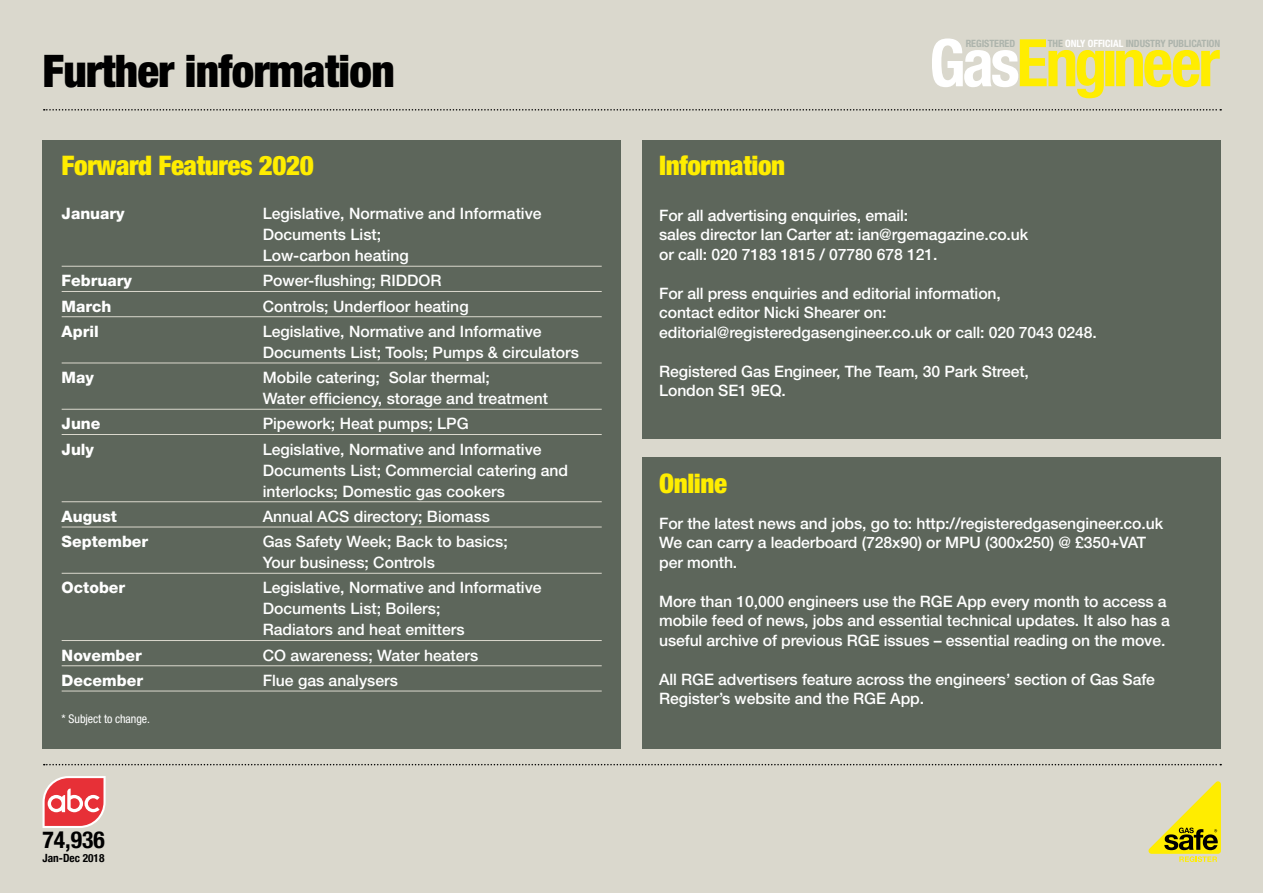
<style>
.page{position:relative;width:1263px;height:893px;background:#dad8cd}
.page>*{position:absolute;margin:0;border:0;box-sizing:border-box;transform-origin:0 0}
.t1{font:900 condensed 45px "Helvetica Neue";letter-spacing:-.015em;color:#000}
.t2{font:900 condensed 27px "Helvetica Neue";letter-spacing:-.015em;color:#ffed00}
.t3{font:700 condensed 23.55px "Helvetica Neue";color:#000}
.t4{font:500 15.75px/19.5px "Helvetica Neue";letter-spacing:-.005em;color:#fff}
.t5{font:800 15.75px "Helvetica Neue";color:#fff}
.t6{font:condensed 12px "Helvetica Neue";letter-spacing:-.005em;color:#fff}
.t7{font:700 condensed 11.25px "Helvetica Neue";color:#000}
.t8{font:700 condensed 10.05px "Helvetica Neue";letter-spacing:-.005em;color:#adb4ac}
.s1{color:#fff}
</style>
<div class="page">
<div style="left:43px;top:140px;width:578px;height:608px;background:#5d665b"></div>
<div style="left:642px;top:140px;width:578px;height:299px;background:#5d665b"></div>
<div style="left:642px;top:457px;width:578px;height:291px;background:#5d665b"></div>
<svg style="left:44px;top:764px;width:1177px;height:1px"></svg>
<svg style="left:44px;top:109px;width:1177px;height:2px"></svg>
<svg style="left:1148px;top:781px;width:73px;height:81px"></svg>
<hr style="left:62px;top:266px;width:540px;height:1px;background:#dad8cd">
<hr style="left:62px;top:291px;width:540px;height:1px;background:#dad8cd">
<hr style="left:62px;top:316px;width:540px;height:1px;background:#dad8cd">
<hr style="left:62px;top:363px;width:540px;height:1px;background:#dad8cd">
<hr style="left:62px;top:409px;width:540px;height:1px;background:#dad8cd">
<hr style="left:62px;top:434px;width:540px;height:1px;background:#dad8cd">
<hr style="left:62px;top:501px;width:540px;height:1px;background:#dad8cd">
<hr style="left:62px;top:527px;width:540px;height:1px;background:#dad8cd">
<hr style="left:62px;top:573px;width:540px;height:1px;background:#dad8cd">
<hr style="left:62px;top:640px;width:540px;height:1px;background:#dad8cd">
<hr style="left:62px;top:665px;width:540px;height:1px;background:#dad8cd">
<hr style="left:62px;top:691px;width:540px;height:1px;background:#dad8cd">
<svg style="left:932px;top:38px;width:288px;height:60px"></svg>
<svg style="left:43px;top:776px;width:63px;height:52px;background:#ec7579"></svg>
<h1 class="t1" style="left:43px;top:44px;width:354px">Further information</h1>
<p class="t8" style="left:966px;top:37px;width:51px">REGISTERED</p>
<p class="t8" style="left:1048px;top:37px;width:174px">THE <span class="s1">ONLY OFFICIAL</span> INDUSTRY PUBLICATION</p>
<h2 class="t2" style="left:62px;top:149px;width:254px">Forward Features 2020</h2>
<h2 class="t2" style="left:659px;top:149px;width:128px">Information</h2>
<p class="t5" style="left:62px;top:204px;width:65px">January</p>
<p class="t4" style="left:263px;top:203px;width:280px;line-height:21px">Legislative, Normative and Informative<br>Documents List;<br>Low-carbon heating</p>
<p class="t5" style="left:62px;top:271px;width:72px">February</p>
<p class="t4" style="left:263px;top:271px;width:180px">Power-flushing; RIDDOR</p>
<p class="t5" style="left:62px;top:297px;width:51px">March</p>
<p class="t4" style="left:263px;top:296px;width:207px">Controls; Underfloor heating</p>
<p class="t5" style="left:62px;top:322px;width:39px">April</p>
<p class="t4" style="left:263px;top:321px;width:318px;line-height:21px">Legislative, Normative and Informative<br>Documents List; Tools; Pumps &amp; circulators</p>
<p class="t5" style="left:62px;top:368px;width:34px">May</p>
<p class="t4" style="left:263px;top:367px;width:287px;line-height:21px">Mobile catering; Solar thermal;<br>Water efficiency, storage and treatment</p>
<p class="t5" style="left:62px;top:414px;width:40px">June</p>
<p class="t4" style="left:263px;top:414px;width:207px">Pipework; Heat pumps; LPG</p>
<p class="t5" style="left:62px;top:440px;width:34px">July</p>
<p class="t4" style="left:263px;top:438px;width:307px;line-height:21px">Legislative, Normative and Informative<br>Documents List; Commercial catering and interlocks; Domestic gas cookers</p>
<p class="t5" style="left:62px;top:507px;width:57px">August</p>
<p class="t4" style="left:263px;top:506px;width:229px">Annual ACS directory; Biomass</p>
<p class="t5" style="left:62px;top:532px;width:88px">September</p>
<p class="t4" style="left:263px;top:531px;width:247px;line-height:21px">Gas Safety Week; Back to basics;<br>Your business; Controls</p>
<p class="t5" style="left:62px;top:578px;width:65px">October</p>
<p class="t4" style="left:263px;top:577px;width:280px;line-height:21px">Legislative, Normative and Informative<br>Documents List; Boilers;<br>Radiators and heat emitters</p>
<p class="t5" style="left:62px;top:646px;width:82px">November</p>
<p class="t4" style="left:263px;top:645px;width:217px">CO awareness; Water heaters</p>
<p class="t5" style="left:62px;top:671px;width:83px">December</p>
<p class="t4" style="left:263px;top:670px;width:137px">Flue gas analysers</p>
<p class="t6" style="left:62px;top:711px;width:90px">* Subject to change.</p>
<p class="t4" style="left:659px;top:205px;width:371px">For all advertising enquiries, email:<br>sales director Ian Carter at: ian@rgemagazine.co.uk or call: 020 7183 1815 / 07780 678 121.</p>
<p class="t4" style="left:659px;top:283px;width:439px">For all press enquiries and editorial information,<br>contact editor Nicki Shearer on: editorial@registeredgasengineer.co.uk or call: 020 7043 0248.</p>
<p class="t4" style="left:659px;top:361px;width:371px">Registered Gas Engineer, The Team, 30 Park Street,<br>London SE1 9EQ.</p>
<h2 class="t2" style="left:659px;top:466px;width:69px">Online</h2>
<p class="t4" style="left:659px;top:513px;width:506px">For the latest news and jobs, go to: http://registeredgasengineer.co.uk<br>We can carry a leaderboard (728x90) or MPU (300x250) @ £350+VAT per month.</p>
<p class="t4" style="left:659px;top:591px;width:512px">More than 10,000 engineers use the RGE App every month to access a mobile feed of news, jobs and essential technical updates. It also has a useful archive of previous RGE issues – essential reading on the move.</p>
<p class="t4" style="left:659px;top:669px;width:497px">All RGE advertisers feature across the engineers’ section of Gas Safe<br>Register’s website and the RGE App.</p>
<h3 class="t3" style="left:43px;top:820px;width:64px">74,936</h3>
<p class="t7" style="left:43px;top:849px;width:63px">Jan-Dec 2018</p>
</div>
